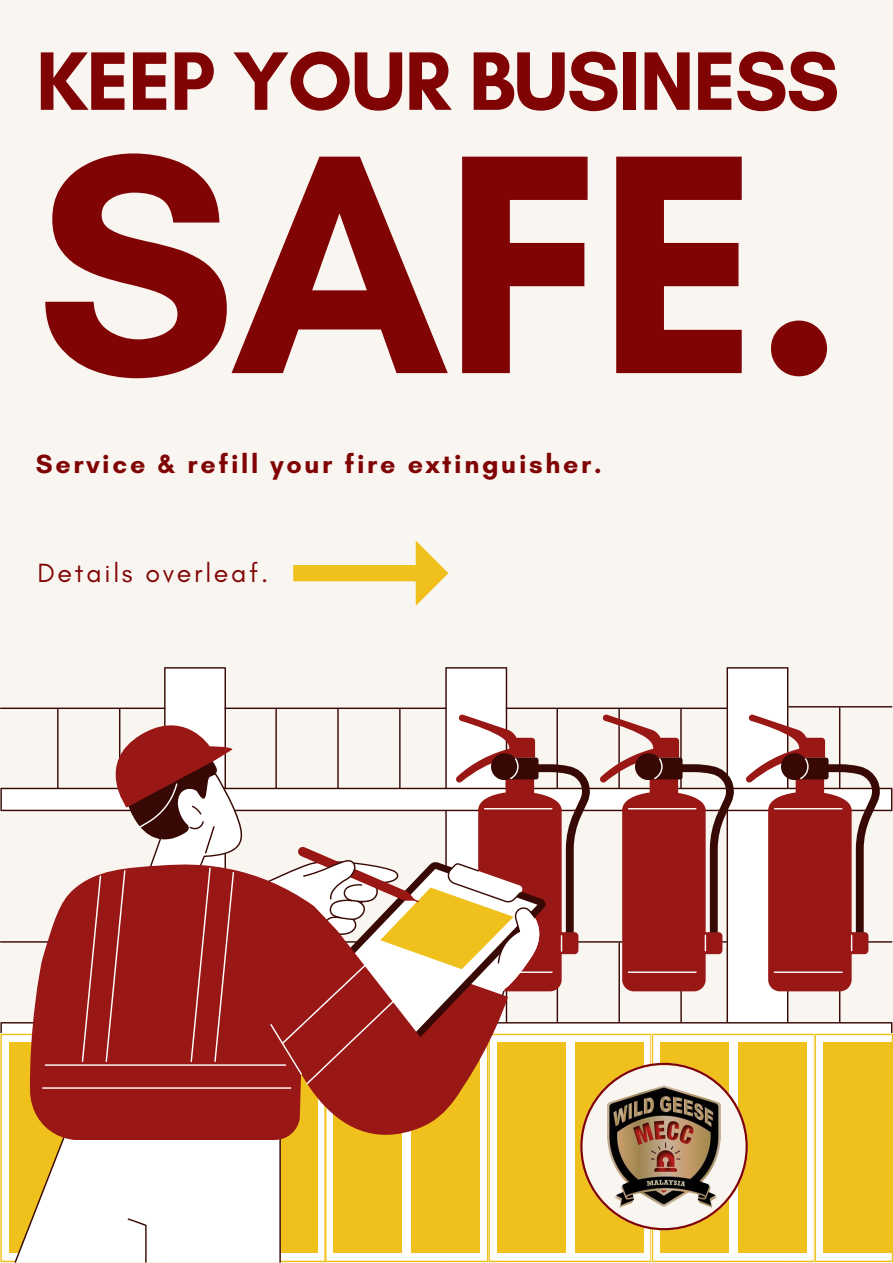
<style>
.page{position:relative;width:893px;height:1263px;background:#f9f5f0}
.page>*{position:absolute;margin:0;border:0;box-sizing:border-box;transform-origin:0 0}
.t1{font:700 318.3px "Glacial Indifference";color:#810404}
.t2{font:700 84.45px "Glacial Indifference";letter-spacing:-.02em;color:#810404}
.t3{font:700 26.85px "Glacial Indifference";letter-spacing:.1em;color:#810404}
.t4{font:26.85px "Glacial Indifference";letter-spacing:.1em;color:#810404}
</style>
<div class="page">
<svg style="left:0;top:667px;width:893px;height:596px"></svg>
<img style="left:608px;top:1084px;width:112px;height:125px">
<svg style="left:293px;top:540px;width:155px;height:66px"></svg>
<h2 class="t2" style="left:36px;top:30px;width:805px">KEEP YOUR BUSINESS</h2>
<h2 class="t1" style="left:36px;top:71px;width:809px">SAFE.</h2>
<p class="t3" style="left:36px;top:447px;width:567px">Service &amp; refill your fire extinguisher.</p>
<p class="t4" style="left:38px;top:557px;width:232px">Details overleaf.</p>
</div>
